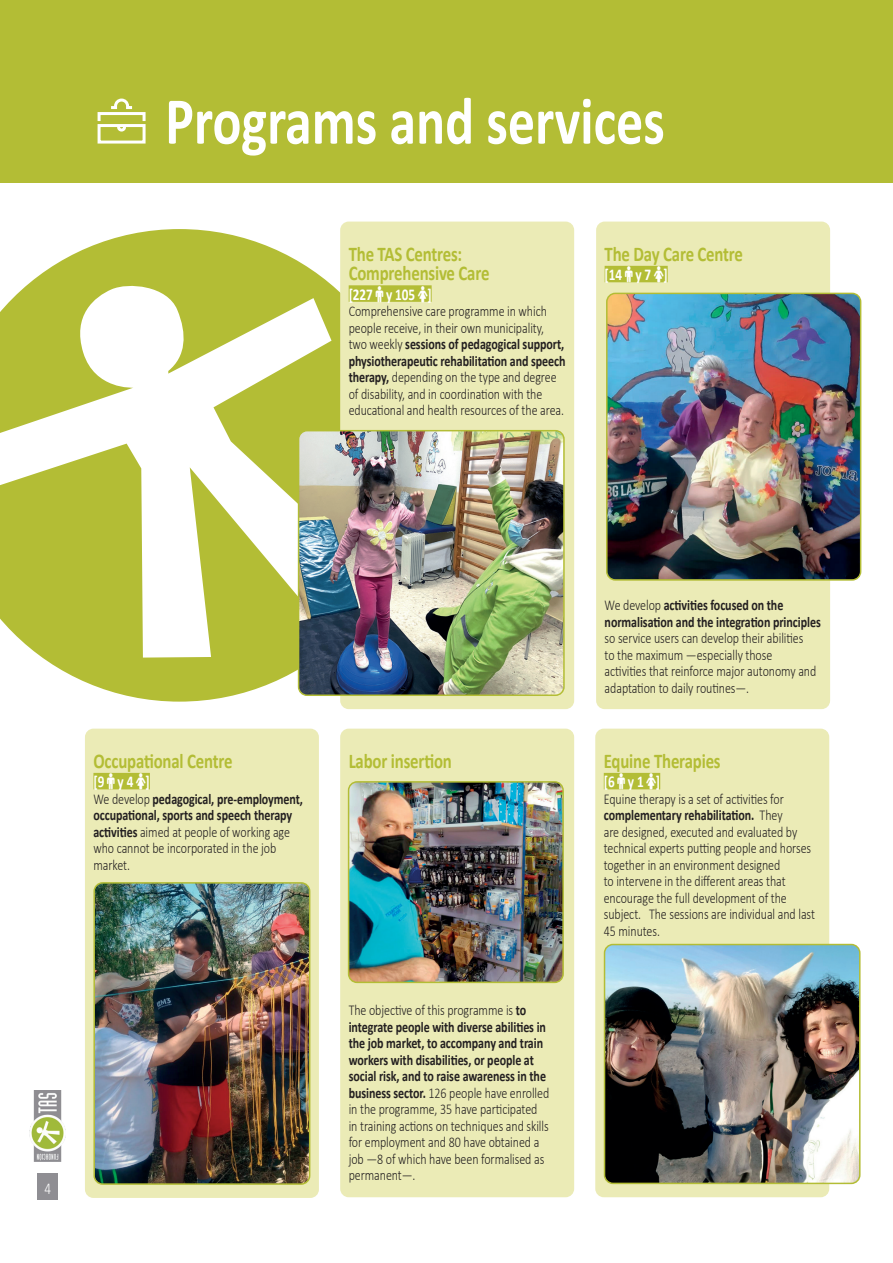
<style>
.page{position:relative;width:893px;height:1263px;background:#fff}
.page>*{position:absolute;margin:0;border:0;box-sizing:border-box;transform-origin:0 0}
.t1{font:700 67.5px "Calibri";color:#fff;scale:.8 1}
.t2{font:700 21px/19.5px "Calibri";letter-spacing:-.01em;color:#b3bd35;scale:.8 1}
.t3{font:700 16.5px "Calibri";letter-spacing:-.005em;color:#fff;scale:.8 1}
.t4{font:300 16.5px "Calibri";color:#fff;scale:.8 1}
.t5{font:300 15px/16.5px "Calibri";letter-spacing:-.005em;color:#231f20;scale:.8 1}
.t6{font:700 15px/16.5px "Calibri";letter-spacing:-.005em;color:#231f20;scale:.8 1}
.s1{font-weight:700}
.s2{font-weight:300}
</style>
<div class="page">
<div style="left:37px;top:1173px;width:21px;height:27px;background:#8f8e93"></div>
<img style="left:30px;top:1091px;width:36px;height:70px">
<div style="left:0;top:0;width:893px;height:183px;background:#b3bd35"></div>
<svg style="left:31px;top:222px;width:315px;height:487px"></svg>
<svg style="left:0;top:282px;width:340px;height:376px;fill:#b3bd35"></svg>
<div style="left:340px;top:222px;width:234px;height:487px;background:#ebebb6;border-radius:9px"></div>
<div style="left:349px;top:285px;width:83px;height:17px;background:#b3bd35"></div>
<div style="left:596px;top:222px;width:234px;height:487px;background:#ebebb6;border-radius:9px"></div>
<div style="left:605px;top:266px;width:63px;height:16px;background:#b3bd35"></div>
<div style="left:85px;top:729px;width:234px;height:469px;background:#ebebb6;border-radius:9px"></div>
<div style="left:93px;top:773px;width:57px;height:16px;background:#b3bd35"></div>
<div style="left:340px;top:729px;width:234px;height:468px;background:#ebebb6;border-radius:9px"></div>
<div style="left:595px;top:729px;width:234px;height:468px;background:#ebebb6;border-radius:9px"></div>
<div style="left:604px;top:773px;width:56px;height:16px;background:#b3bd35"></div>
<img style="left:607px;top:293px;width:254px;height:287px">
<div style="left:606px;top:293px;width:255px;height:288px;border:2px solid #b3bd35;border-radius:9px"></div>
<img style="left:96px;top:883px;width:214px;height:301px">
<div style="left:93px;top:882px;width:217px;height:303px;border:2px solid #b3bd35;border-radius:9px"></div>
<img style="left:349px;top:782px;width:214px;height:200px">
<div style="left:348px;top:781px;width:216px;height:202px;border:2px solid #b3bd35;border-radius:9px"></div>
<img style="left:604px;top:944px;width:256px;height:239px">
<div style="left:604px;top:944px;width:256px;height:240px;border:2px solid #b3bd35;border-radius:9px"></div>
<img style="left:299px;top:431px;width:263px;height:264px">
<div style="left:298px;top:430px;width:267px;height:266px;border:2px solid #b3bd35;border-radius:9px"></div>
<svg style="left:97px;top:98px;width:49px;height:46px"></svg>
<svg style="left:376px;top:285px;width:7px;height:17px"></svg>
<svg style="left:418px;top:285px;width:9px;height:17px"></svg>
<h1 class="t1" style="left:165px;top:73px;width:626px">Programs and services</h1>
<h2 class="t2" style="left:349px;top:243px;width:177px">The TAS Centres:<br>Comprehensive Care</h2>
<p class="t3" style="left:349px;top:282px;width:105px">[227 y 105 ]</p>
<p class="t5" style="left:349px;top:303px;width:273px">Comprehensive care programme in which people receive, in their own municipality, two weekly <span class="s1">sessions of pedagogical support, physiotherapeutic rehabilitation and speech therapy,</span> depending on the type and degree of disability, and in coordination with the educational and health resources of the area.</p>
<h2 class="t2" style="left:605px;top:243px;width:174px">The Day Care Centre</h2>
<p class="t3" style="left:605px;top:263px;width:80px">[14 y 7 ]</p>
<h2 class="t2" style="left:93px;top:750px;width:175px">Occupational Centre</h2>
<p class="t3" style="left:93px;top:770px;width:72px">[9 y 4 ]</p>
<p class="t5" style="left:93px;top:790px;width:264px">We develop <span class="s1">pedagogical, pre-employment, occupational, sports and speech therapy activities</span> aimed at people of working age who cannot be incorporated in the job market.</p>
<h2 class="t2" style="left:349px;top:750px;width:131px">Labor insertion</h2>
<p class="t4" style="left:44px;top:1178px;width:10px">4</p>
<p class="t5" style="left:349px;top:1002px;width:252px">The objective of this programme is <span class="s1">to integrate people with diverse abilities in the job market, to accompany and train workers with disabilities, or people at social risk, and to raise awareness in the business sector.</span> 126 people have enrolled in the programme, 35 have participated in training actions on techniques and skills for employment and 80 have obtained a job —8 of which have been formalised as permanent—.</p>
<p class="t6" style="left:605px;top:596px;width:272px"><span class="s2">We develop</span> activities focused on the normalisation and the integration principles</p>
<p class="t5" style="left:605px;top:630px;width:266px">so service users can develop their abilities to the maximum —especially those activities that reinforce major autonomy and adaptation to daily routines—.</p>
<h2 class="t2" style="left:604px;top:750px;width:148px">Equine Therapies</h2>
<p class="t3" style="left:604px;top:770px;width:72px">[6 y 1 ]</p>
<p class="t5" style="left:604px;top:790px;width:266px">Equine therapy is a set of activities for <span class="s1">complementary rehabilitation.</span> They<br>are designed, executed and evaluated by technical experts putting people and horses together in an environment designed<br>to intervene in the different areas that encourage the full development of the subject. The sessions are individual and last 45 minutes.</p>
</div>
